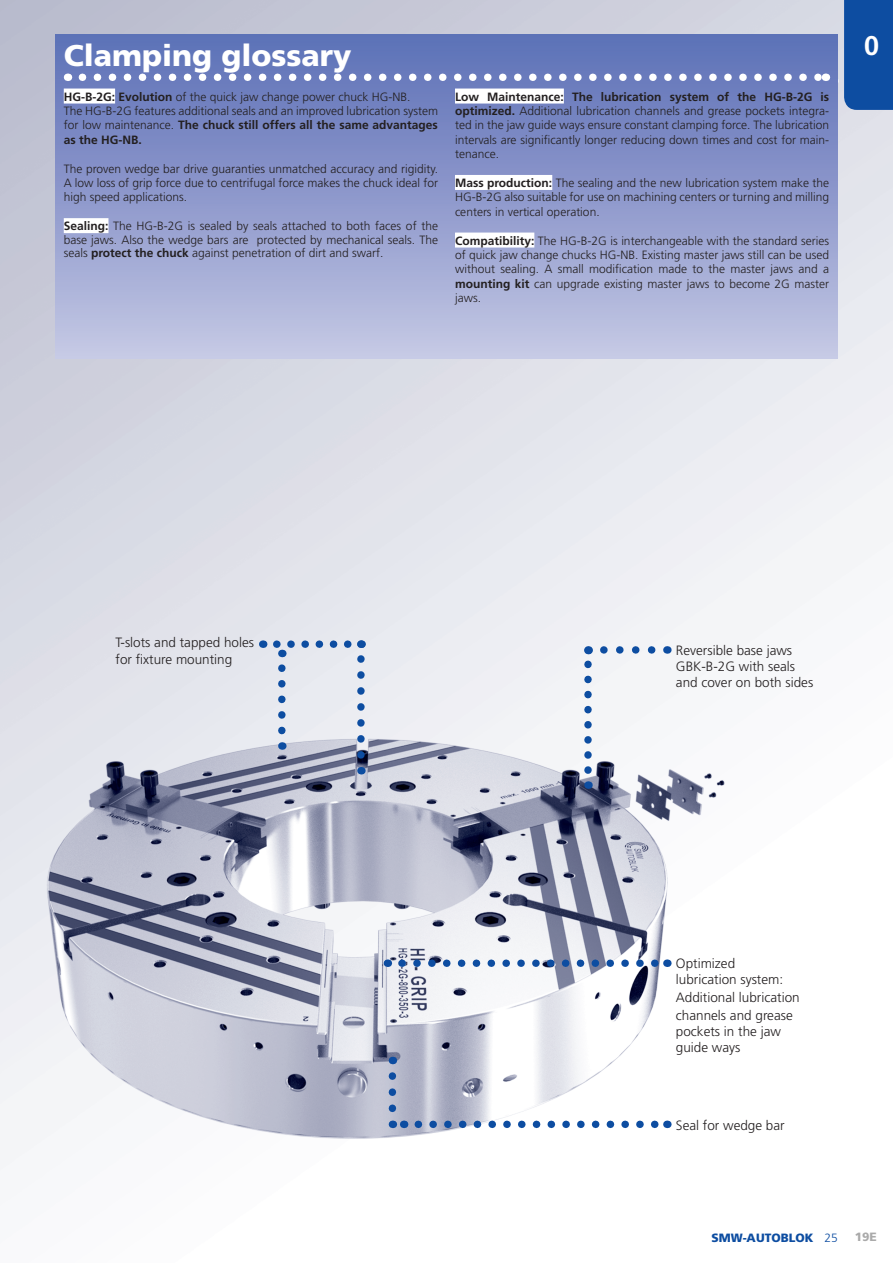
<style>
.page{position:relative;width:893px;height:1263px;background:#fff}
.page>*{position:absolute;margin:0;border:0;box-sizing:border-box;transform-origin:0 0}
.t1{font:900 30px "Frutiger";color:#fff}
.t2{font:700 27px "Frutiger";color:#fff}
.t3{font:300 13.5px/16.2px "Frutiger";color:#231f20}
.t4{font:300 12px/14.4px "Frutiger";color:#231f20;text-align:justify}
.t5{font:900 12px "Frutiger";color:#0d4da1}
.t6{font:900 12px "Frutiger";color:#aaa}
.s1{font-weight:700}
.s2{font-weight:300}
</style>
<div class="page">
<img style="left:0;top:0;width:893px;height:1170px">
<svg style="left:402px;top:959px;width:257px;height:8px"></svg>
<svg style="left:418px;top:1120px;width:242px;height:8px"></svg>
<svg style="left:604px;top:646px;width:55px;height:8px"></svg>
<svg style="left:389px;top:1057px;width:7px;height:51px"></svg>
<svg style="left:584px;top:646px;width:8px;height:124px"></svg>
<div style="left:55px;top:34px;width:783px;height:324px;background:linear-gradient(to bottom,#5e71b7,#c3c6e3)"></div>
<svg style="left:78px;top:74px;width:748px;height:12px"></svg>
<svg style="left:277px;top:640px;width:88px;height:115px;background:#cfd7e5"></svg>
<div style="left:455px;top:89px;width:109px;height:15px;background:#fff"></div>
<div style="left:455px;top:175px;width:97px;height:15px;background:#fff"></div>
<div style="left:455px;top:233px;width:79px;height:15px;background:#fff"></div>
<div style="left:64px;top:89px;width:51px;height:15px;background:#fff"></div>
<div style="left:64px;top:218px;width:44px;height:15px;background:#fff"></div>
<div style="left:844px;top:0;width:49px;height:110px;background:#0d4da1"></div>
<h1 class="t1" style="left:64px;top:37px;width:289px">Clamping glossary</h1>
<p class="t4" style="left:64px;top:89px;width:376px;text-align:left"><span class="s1">HG-B-2G: Evolution</span> of the quick jaw change power chuck HG-NB.<br>The HG-B-2G features additional seals and an improved lubrication system for low maintenance. <span class="s1">The chuck still offers all the same advantages as the HG-NB.</span></p>
<p class="t4" style="left:64px;top:161px;width:376px">The proven wedge bar drive guaranties unmatched accuracy and rigidity.<br>A low loss of grip force due to centrifugal force makes the chuck ideal for high speed applications.</p>
<p class="t4" style="left:64px;top:219px;width:376px;line-height:13.5px"><span class="s1">Sealing:</span> The HG-B-2G is sealed by seals attached to both faces of the base jaws. Also the wedge bars are protected by mechanical seals. The seals <span class="s1">protect the chuck</span> against penetration of dirt and swarf.</p>
<p class="t4" style="left:455px;top:89px;width:376px"><span class="s1">Low Maintenance: The lubrication system of the HG-B-2G is optimized.</span> Additional lubrication channels and grease pockets integra&shy;ted in the jaw guide ways ensure constant clamping force. The lubrication intervals are significantly longer reducing down times and cost for main&shy;tenance.</p>
<p class="t4" style="left:455px;top:176px;width:376px"><span class="s1">Mass production:</span> The sealing and the new lubrication system make the HG-B-2G also suitable for use on machining centers or turning and milling centers in vertical operation.</p>
<p class="t4" style="left:455px;top:233px;width:376px"><span class="s1">Compatibility:</span> The HG-B-2G is interchangeable with the standard series of quick jaw change chucks HG-NB. Existing master jaws still can be used without sealing. A small modification made to the master jaws and a <span class="s1">mounting kit</span> can upgrade existing master jaws to become 2G master jaws.</p>
<h2 class="t2" style="left:864px;top:29px;width:17px">0</h2>
<p class="t3" style="left:116px;top:635px;width:140px">T-slots and tapped holes for fixture mounting</p>
<p class="t3" style="left:676px;top:642px;width:139px">Reversible base jaws<br>GBK-B-2G with seals and cover on both sides</p>
<p class="t3" style="left:676px;top:955px;width:109px">Optimized lubrication system:</p>
<p class="t3" style="left:676px;top:988px;width:125px;line-height:18px">Additional lubrication channels and grease</p>
<p class="t3" style="left:676px;top:1023px;width:107px">pockets in the jaw guide ways</p>
<p class="t3" style="left:676px;top:1117px;width:110px">Seal for wedge bar</p>
<p class="t5" style="left:711px;top:1231px;width:128px">SMW-AUTOBLOK <span class="s2">25</span></p>
<p class="t6" style="left:855px;top:1230px;width:24px">19E</p>
</div>
